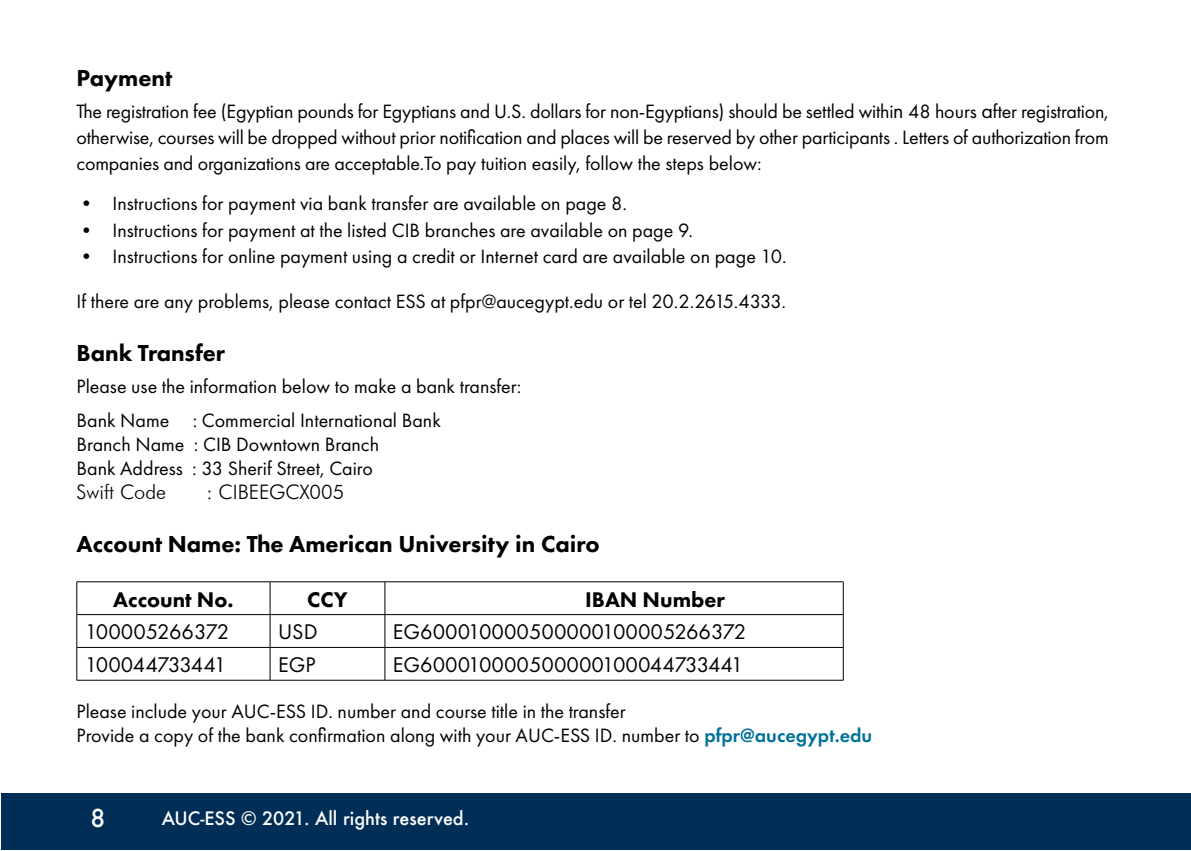
<style>
.page{position:relative;width:1191px;height:851px;background:#fff}
.page>*{position:absolute;margin:0;border:0;box-sizing:border-box;transform-origin:0 0}
.t1{font:800 24px "Futura PT";color:#000}
.t2{font:500 24px "Futura";color:#fff}
.t3{font:22px "Futura PT";color:#000}
.t4{font:800 22px "Futura PT";color:#000}
.t5{font:22px "Futura PT";letter-spacing:-.025em;color:#000}
.t6{font:20px/26px "Futura PT";color:#000}
.t7{font:300 20px "Futura BT";color:#000}
.t8{font:500 18px "Futura";color:#fff}
.s1{font-size:22px}
.s2{font-weight:600;color:#00729a}
</style>
<div class="page">
<div style="left:1px;top:793px;width:1190px;height:56px;background:#002e57"></div>
<hr style="left:77px;top:581px;width:193px;height:1px;background:#000">
<hr style="left:76px;top:582px;width:1px;height:32px;background:#000">
<hr style="left:270px;top:581px;width:115px;height:1px;background:#000">
<hr style="left:270px;top:582px;width:1px;height:32px;background:#000">
<hr style="left:385px;top:581px;width:458px;height:1px;background:#000">
<hr style="left:384px;top:582px;width:1px;height:32px;background:#000">
<hr style="left:843px;top:582px;width:1px;height:32px;background:#000">
<hr style="left:77px;top:614px;width:193px;height:1px;background:#000">
<hr style="left:76px;top:614px;width:1px;height:33px;background:#000">
<hr style="left:270px;top:614px;width:115px;height:1px;background:#000">
<hr style="left:270px;top:614px;width:1px;height:33px;background:#000">
<hr style="left:385px;top:614px;width:458px;height:1px;background:#000">
<hr style="left:384px;top:614px;width:1px;height:33px;background:#000">
<hr style="left:843px;top:614px;width:1px;height:33px;background:#000">
<hr style="left:77px;top:647px;width:193px;height:1px;background:#000">
<hr style="left:76px;top:647px;width:1px;height:33px;background:#000">
<hr style="left:270px;top:647px;width:115px;height:1px;background:#000">
<hr style="left:270px;top:647px;width:1px;height:33px;background:#000">
<hr style="left:385px;top:647px;width:458px;height:1px;background:#000">
<hr style="left:384px;top:647px;width:1px;height:33px;background:#000">
<hr style="left:843px;top:647px;width:1px;height:33px;background:#000">
<hr style="left:77px;top:679px;width:193px;height:1px;background:#000">
<hr style="left:270px;top:679px;width:115px;height:1px;background:#000">
<hr style="left:385px;top:679px;width:458px;height:1px;background:#000">
<p class="t1" style="left:77px;top:63px;width:97px">Payment</p>
<p class="t6" style="left:77px;top:99px;width:1033px;text-align:justify">The registration fee (Egyptian pounds for Egyptians and U.S. dollars for non-Egyptians) should be settled withi<span class="s1">n</span> 48 hours <span class="s1">a</span>fter registration, otherwise, courses will be dropped without prior notification and places will be reserved by other participants . Letters of authorization from companies and organizations are acceptable.To pay tuition easily, follow the steps below:</p>
<p class="t6" style="left:77px;top:191px;width:552px">• Instructions for payment via bank transfer are available on page 8.</p>
<p class="t6" style="left:77px;top:217px;width:618px">• Instructions for payment at the listed CIB branches are available on page 9.</p>
<p class="t6" style="left:77px;top:243px;width:711px">• Instructions for online payment using a credit or Internet card are available on page 10.</p>
<p class="t6" style="left:77px;top:288px;width:711px">If there are any problems, please contact ESS at pfpr@aucegypt.edu or tel 20.2.2615.4333.</p>
<p class="t1" style="left:77px;top:338px;width:150px">Bank Transfer</p>
<p class="t6" style="left:77px;top:369px;width:446px;line-height:34px">Please use the information below to make a bank transfer:<br>Bank Name : Commercial International Bank</p>
<p class="t6" style="left:77px;top:432px;width:304px;line-height:24px">Branch Name : CIB Downtown Branch<br>Bank Address : 33 Sherif Street, Cairo</p>
<p class="t7" style="left:77px;top:479px;width:91px">Swift Code</p>
<p class="t7" style="left:206px;top:479px;width:139px">: CIBEEGCX005</p>
<p class="t1" style="left:77px;top:529px;width:524px">Account Name: The American University in Cairo</p>
<p class="t4" style="left:113px;top:585px;width:122px">Account No.</p>
<p class="t4" style="left:307px;top:585px;width:42px">CCY</p>
<p class="t4" style="left:585px;top:585px;width:141px">IBAN Number</p>
<p class="t3" style="left:85px;top:619px;width:146px">100005266372</p>
<p class="t3" style="left:278px;top:619px;width:41px">USD</p>
<p class="t3" style="left:393px;top:619px;width:355px">EG600010000500000100005266372</p>
<p class="t5" style="left:85px;top:651px;width:143px">100044733441</p>
<p class="t3" style="left:278px;top:651px;width:39px">EGP</p>
<p class="t3" style="left:393px;top:651px;width:352px">EG600010000500000100044733441</p>
<p class="t6" style="left:77px;top:699px;width:797px;line-height:24px">Please include your AUC-ESS ID. number and course title in the transfer<br>Provide a copy of the bank confirmation along with your AUC-ESS ID. number to <span class="s2">pfpr@aucegypt.edu</span></p>
<p class="t2" style="left:90px;top:801px;width:16px">8</p>
<p class="t8" style="left:162px;top:805px;width:309px">AUC-ESS © 2021. All rights reserved.</p>
</div>
